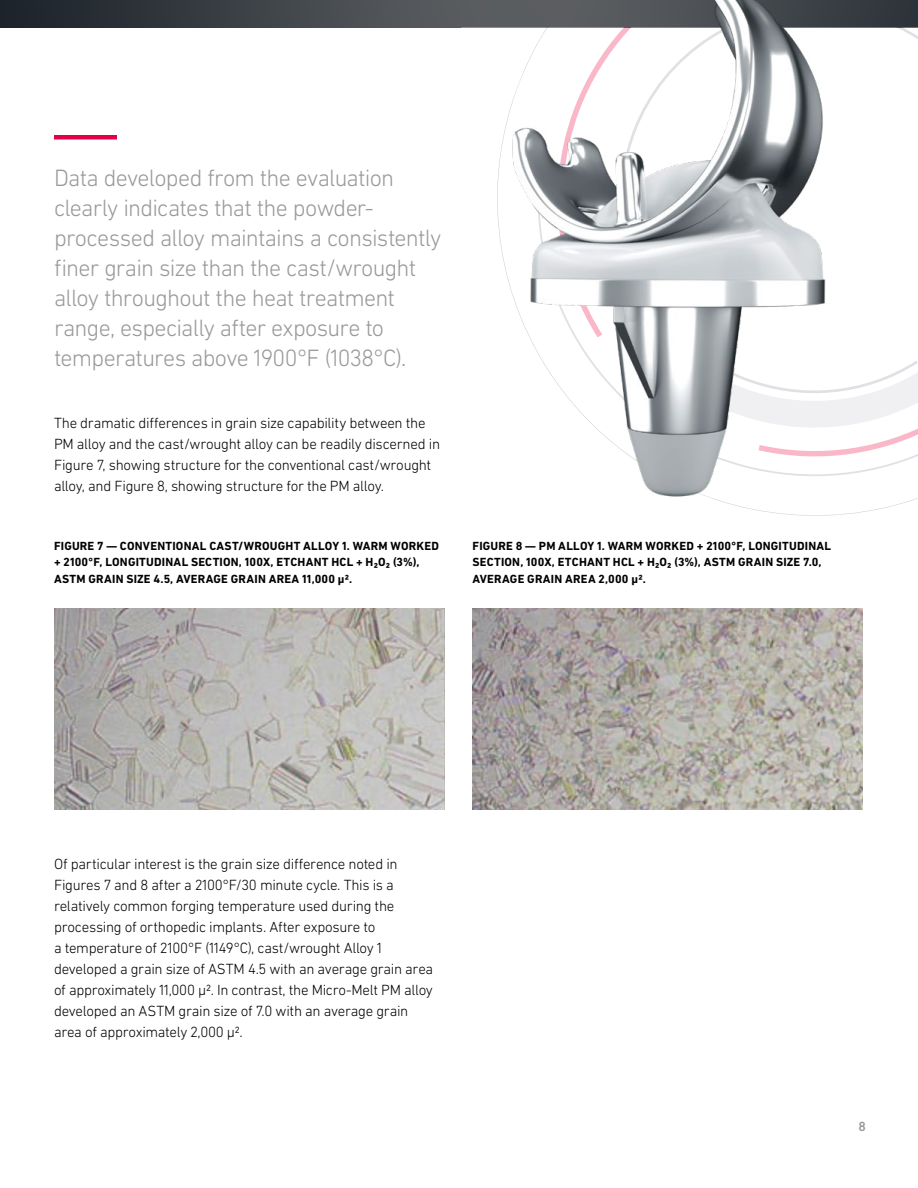
<style>
.page{position:relative;width:918px;height:1188px;background:#fff}
.page>*{position:absolute;margin:0;border:0;box-sizing:border-box;transform-origin:0 0}
.t1{font:300 24px/30px "DIN Next LT Pro";letter-spacing:-.03em;color:#97999b}
.t2{font:300 15px/21px "DIN Next LT Pro";letter-spacing:-.02em;color:#000}
.t3{font:500 13.5px "DIN Next LT Pro";color:#97999b}
.t4{font:700 12px/16.5px "DIN Next LT Pro";letter-spacing:.015em;color:#000}
</style>
<div class="page">
<img style="left:0;top:0;width:345px;height:28px">
<div style="left:54px;top:135px;width:63px;height:5px;background:#e40046"></div>
<img style="left:54px;top:609px;width:390px;height:200px">
<img style="left:472px;top:609px;width:391px;height:200px">
<img style="left:345px;top:0;width:573px;height:500px">
<p class="t1" style="left:54px;top:163px;width:389px">Data developed from the evaluation clearly indicates that the powder&shy;processed alloy maintains a consistently finer grain size than the cast/wrought alloy throughout the heat treatment range, especially after exposure to temperatures above 1900°F (1038°C).</p>
<p class="t2" style="left:54px;top:412px;width:388px">The dramatic differences in grain size capability between the PM alloy and the cast/wrought alloy can be readily discerned in Figure 7, showing structure for the conventional cast/wrought alloy, and Figure 8, showing structure for the PM alloy.</p>
<p class="t4" style="left:54px;top:538px;width:386px">FIGURE 7 — CONVENTIONAL CAST/WROUGHT ALLOY 1. WARM WORKED + 2100°F, LONGITUDINAL SECTION, 100X, ETCHANT HCL + H₂O₂ (3%),<br>ASTM GRAIN SIZE 4.5, AVERAGE GRAIN AREA 11,000 µ2.</p>
<p class="t4" style="left:472px;top:538px;width:360px">FIGURE 8 — PM ALLOY 1. WARM WORKED + 2100°F, LONGITUDINAL<br>SECTION, 100X, ETCHANT HCL + H₂O₂ (3%), ASTM GRAIN SIZE 7.0,<br>AVERAGE GRAIN AREA 2,000 µ2.</p>
<p class="t2" style="left:54px;top:853px;width:381px">Of particular interest is the grain size difference noted in Figures 7 and 8 after a 2100°F/30 minute cycle. This is a relatively common forging temperature used during the processing of orthopedic implants. After exposure to<br>a temperature of 2100°F (1149°C), cast/wrought Alloy 1 developed a grain size of ASTM 4.5 with an average grain area of approximately 11,000 µ2. In contrast, the Micro-Melt PM alloy developed an ASTM grain size of 7.0 with an average grain area of approximately 2,000 µ2.</p>
<p class="t3" style="left:858px;top:1119px;width:9px">8</p>
</div>
